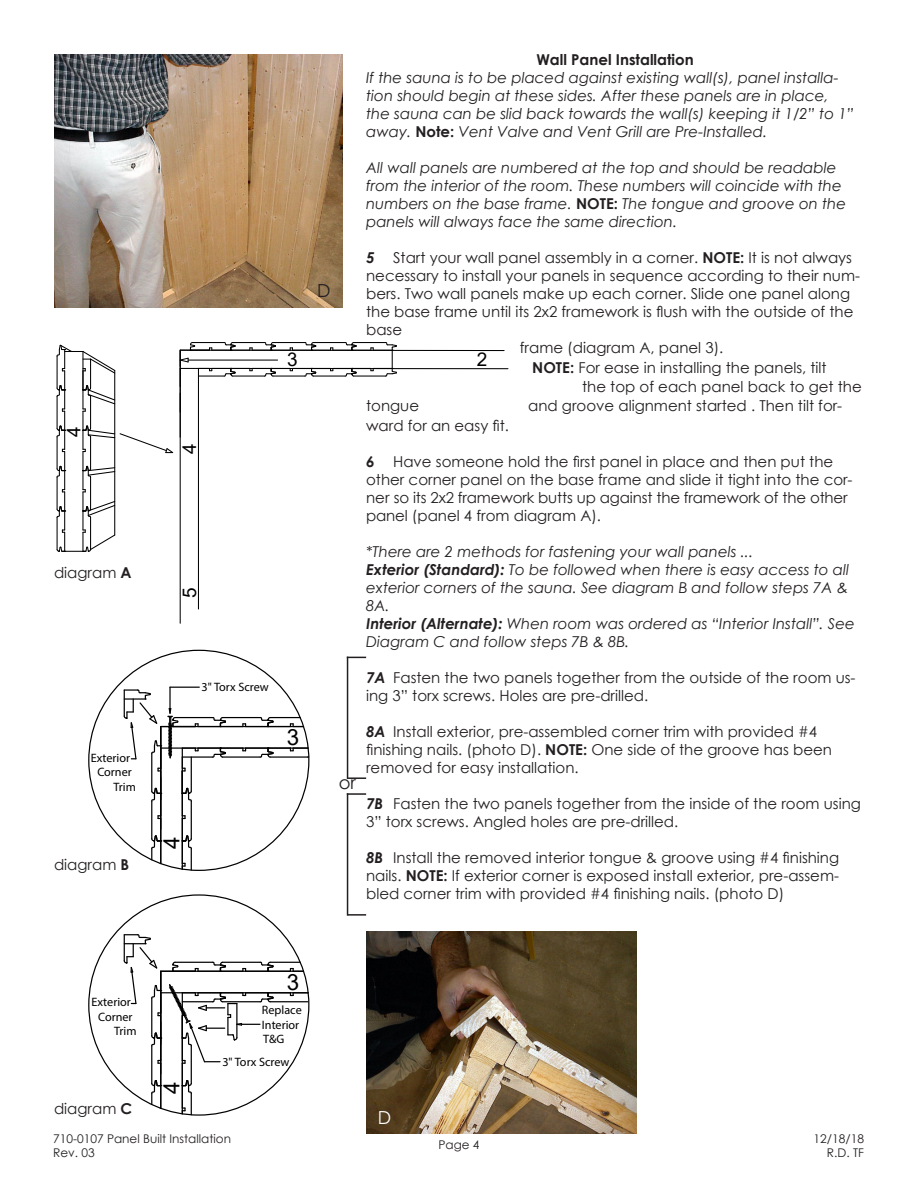
<style>
.page{position:relative;width:918px;height:1188px;background:#fff}
.page>*{position:absolute;margin:0;border:0;box-sizing:border-box;transform-origin:0 0}
.t1{font:22.35px "Arial";color:#000}
.t2{font:18.9px "Arial";color:#000}
.t3{font:18px "Century Gothic";color:#231f20}
.t4{font:18px "Century Gothic";color:#fff}
.t5{font:15px/18px "Century Gothic";color:#231f20}
.t6{font:italic 15px/18px "Century Gothic";color:#231f20}
.t7{font:700 15px "Century Gothic";color:#231f20}
.t8{font:12.15px/14.5px "Myriad Pro";color:#000}
.t9{font:12px/14.4px "Century Gothic";color:#231f20;text-align:right}
.s1{font-weight:700}
.s2{font-weight:700;font-style:normal}
.s3{font-weight:700;font-style:italic}
</style>
<div class="page">
<hr style="left:161px;top:992px;width:147px;height:1px;background:#000">
<hr style="left:161px;top:971px;width:34px;height:1px;background:#000">
<svg style="left:168px;top:983px;width:140px;height:132px"></svg>
<svg style="left:172px;top:960px;width:132px;height:12px"></svg>
<svg style="left:123px;top:934px;width:39px;height:175px"></svg>
<svg style="left:123px;top:687px;width:187px;height:183px"></svg>
<img style="left:54px;top:54px;width:289px;height:253px">
<img style="left:366px;top:932px;width:270px;height:202px">
<svg style="left:348px;top:657px;width:18px;height:1px"></svg>
<hr style="left:347px;top:657px;width:1px;height:122px;background:#231f20">
<svg style="left:348px;top:777px;width:18px;height:2px"></svg>
<svg style="left:348px;top:793px;width:18px;height:2px"></svg>
<hr style="left:347px;top:793px;width:1px;height:123px;background:#231f20">
<svg style="left:348px;top:914px;width:18px;height:2px"></svg>
<hr style="left:180px;top:350px;width:324px;height:1px;background:#000">
<hr style="left:180px;top:368px;width:328px;height:1px;background:#000">
<hr style="left:198px;top:368px;width:1px;height:241px;background:#000">
<hr style="left:180px;top:350px;width:1px;height:273px;background:#000">
<svg style="left:56px;top:342px;width:341px;height:210px"></svg>
<p class="t2" style="left:61px;top:437px;width:12px;rotate:-90deg">4</p>
<p class="t5" style="left:54px;top:564px;width:79px">diagram <span class="s1">A</span></p>
<p class="t8" style="left:91px;top:750px;width:41px">Exterior</p>
<p class="t8" style="left:97px;top:765px;width:36px">Corner</p>
<p class="t8" style="left:113px;top:779px;width:24px">Trim</p>
<p class="t2" style="left:92px;top:779px;width:12px;rotate:-90deg">4</p>
<p class="t5" style="left:54px;top:855px;width:77px">diagram <span class="s1">B</span></p>
<p class="t7" style="left:536px;top:48px;width:159px">Wall Panel Installation</p>
<p class="t6" style="left:366px;top:69px;width:489px">If the sauna is to be placed against existing wall(s), panel installa&shy;tion should begin at these sides. After these panels are in place, the sauna can be slid back towards the wall(s) keeping it 1/2” to 1” away. <span class="s2">Note:</span> Vent Valve and Vent Grill are Pre-Installed.</p>
<p class="t6" style="left:366px;top:159px;width:482px">All wall panels are numbered at the top and should be readable from the interior of the room. These numbers will coincide with the numbers on the base frame. <span class="s2">NOTE:</span> The tongue and groove on the panels will always face the same direction.</p>
<p class="t5" style="left:366px;top:249px;width:495px"><span class="s3">5</span> Start your wall panel assembly in a corner. <span class="s1">NOTE:</span> It is not always necessary to install your panels in sequence according to their num&shy;bers. Two wall panels make up each corner. Slide one panel along the base frame until its 2x2 framework is flush with the outside of the base</p>
<p class="t5" style="left:520px;top:339px;width:205px">frame (diagram A, panel 3).</p>
<p class="t5" style="left:582px;top:357px;width:281px;line-height:19.4px;text-indent:-50px"><span class="s1">NOTE:</span> For ease in installing the panels, tilt<br>the top of each panel back to get the</p>
<p class="t5" style="left:366px;top:397px;width:55px">tongue</p>
<p class="t5" style="left:528px;top:397px;width:316px">and groove alignment started . Then tilt for-</p>
<p class="t5" style="left:366px;top:416px;width:144px">ward for an easy fit.</p>
<p class="t5" style="left:366px;top:452px;width:488px"><span class="s3">6</span> Have someone hold the first panel in place and then put the other corner panel on the base frame and slide it tight into the cor&shy;ner so its 2x2 framework butts up against the framework of the other panel (panel 4 from diagram A).</p>
<p class="t6" style="left:366px;top:542px;width:389px">*There are 2 methods for fastening your wall panels ...</p>
<p class="t6" style="left:366px;top:560px;width:484px;text-align:justify"><span class="s1">Exterior (Standard):</span> To be followed when there is easy access to all exterior corners of the sauna. See diagram B and follow steps 7A &amp; 8A.</p>
<p class="t6" style="left:366px;top:614px;width:490px"><span class="s1">Interior (Alternate):</span> When room was ordered as “Interior Install”. See<br>Diagram C and follow steps 7B &amp; 8B.</p>
<p class="t5" style="left:366px;top:668px;width:491px"><span class="s3">7A</span> Fasten the two panels together from the outside of the room us&shy;ing 3” torx screws. Holes are pre-drilled.</p>
<p class="t5" style="left:366px;top:722px;width:467px"><span class="s3">8A</span> Install exterior, pre-assembled corner trim with provided #4 finishing nails. (photo D). <span class="s1">NOTE:</span> One side of the groove has been removed for easy installation.</p>
<p class="t5" style="left:366px;top:794px;width:496px"><span class="s3">7B</span> Fasten the two panels together from the inside of the room using<br>3” torx screws. Angled holes are pre-drilled.</p>
<p class="t5" style="left:366px;top:848px;width:475px;text-align:justify"><span class="s3">8B</span> Install the removed interior tongue &amp; groove using #4 finishing nails. <span class="s1">NOTE:</span> If exterior corner is exposed install exterior, pre-assem&shy;bled corner trim with provided #4 finishing nails. (photo D)</p>
<p class="t3" style="left:317px;top:278px;width:15px">D</p>
<p class="t2" style="left:287px;top:347px;width:12px">3</p>
<p class="t2" style="left:477px;top:347px;width:12px">2</p>
<p class="t2" style="left:176px;top:454px;width:12px;rotate:-90deg">4</p>
<p class="t2" style="left:177px;top:598px;width:12px;rotate:-90deg">5</p>
<p class="t2" style="left:203px;top:672px;width:12px">3</p>
<p class="t2" style="left:392px;top:672px;width:12px">2</p>
<p class="t8" style="left:202px;top:680px;width:69px">3" Torx Screw</p>
<p class="t1" style="left:287px;top:722px;width:14px">3</p>
<p class="t3" style="left:339px;top:770px;width:19px">or</p>
<p class="t1" style="left:156px;top:849px;width:14px;rotate:-90deg">4</p>
<p class="t2" style="left:92px;top:1003px;width:12px;rotate:-90deg">5</p>
<p class="t8" style="left:92px;top:994px;width:41px">Exterior</p>
<p class="t8" style="left:98px;top:1009px;width:36px">Corner</p>
<p class="t8" style="left:114px;top:1024px;width:24px">Trim</p>
<p class="t5" style="left:54px;top:1099px;width:80px">diagram <span class="s1">C</span></p>
<p class="t1" style="left:156px;top:1094px;width:14px;rotate:-90deg">4</p>
<p class="t1" style="left:287px;top:967px;width:14px">3</p>
<p class="t8" style="left:262px;top:1003px;width:41px">Replace<br>Interior<br>T&amp;G</p>
<p class="t8" style="left:222px;top:1054px;width:69px">3" Torx Screw</p>
<p class="t4" style="left:378px;top:1105px;width:15px">D</p>
<p class="t9" style="left:53px;top:1131px;width:179px;text-align:left">710-0107 Panel Built Installation<br>Rev. 03</p>
<p class="t9" style="left:438px;top:1138px;width:43px">Page 4</p>
<p class="t9" style="left:814px;top:1131px;width:52px">12/18/18<br>R.D. TF</p>
</div>
